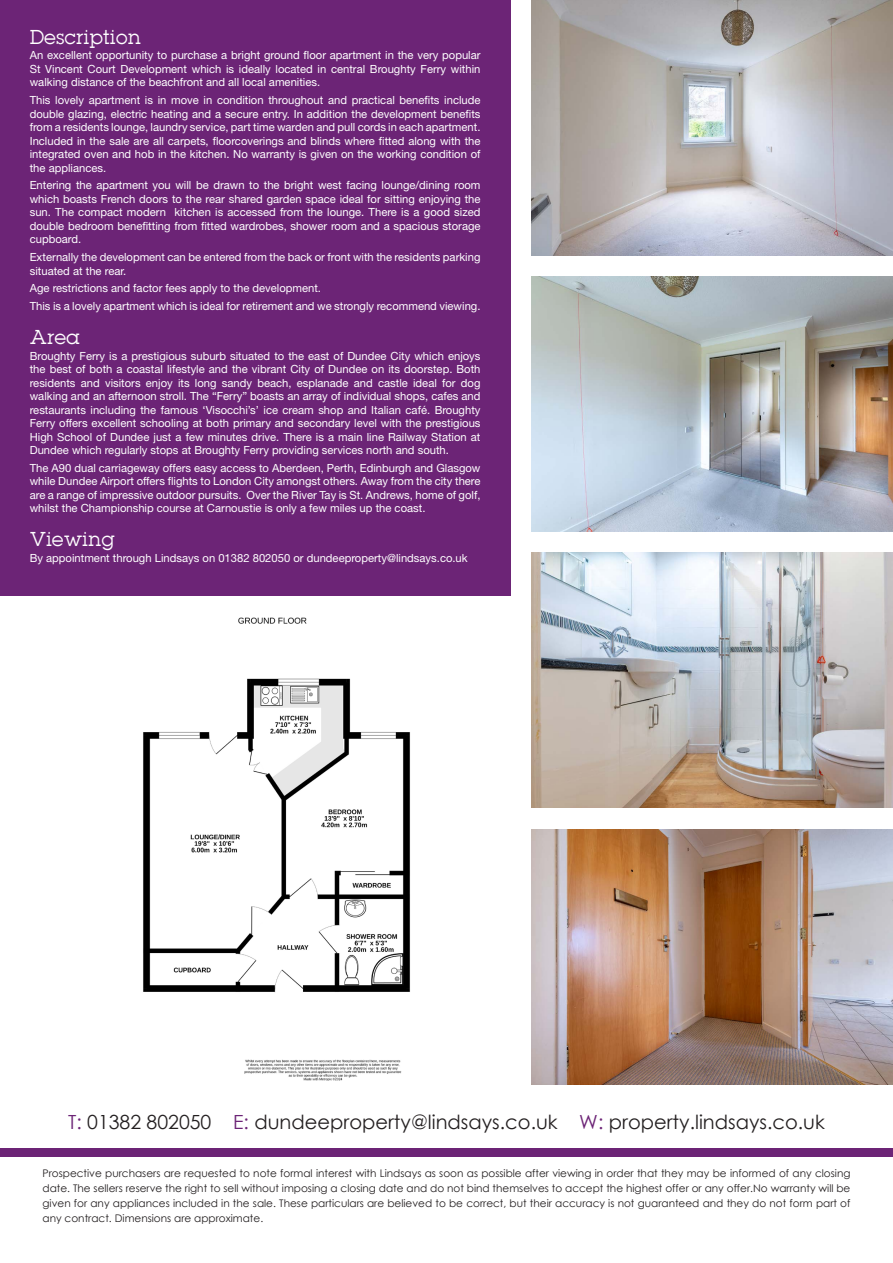
<style>
.page{position:relative;width:893px;height:1263px;background:#fff}
.page>*{position:absolute;margin:0;border:0;box-sizing:border-box;transform-origin:0 0}
.t1{font:19.5px "Century Gothic";color:#231f20}
.t2{font:18px "Lubalin";color:#fff}
.t3{font:11.25px/13.5px "Helvetica Neue LT Std";color:#fff;text-align:justify}
.t4{font:10.5px/15px "Century Gothic";color:#231f20;text-align:justify}
.s1{color:#6c2476}
</style>
<div class="page">
<div style="left:0;top:0;width:510px;height:595px;background:#6c2476"></div>
<div style="left:0;top:1148px;width:893px;height:9px;background:#6c2476"></div>
<img style="left:531px;top:0;width:362px;height:255px">
<img style="left:531px;top:276px;width:362px;height:255px">
<img style="left:531px;top:553px;width:362px;height:255px">
<img style="left:531px;top:829px;width:362px;height:255px">
<img style="left:143px;top:617px;width:267px;height:463px">
<h2 class="t2" style="left:30px;top:25px;width:113px">Description</h2>
<p class="t3" style="left:30px;top:49px;width:452px">An excellent opportunity to purchase a bright ground floor apartment in the very popular St Vincent Court Development which is ideally located in central Broughty Ferry within walking distance of the beachfront and all local amenities.</p>
<p class="t3" style="left:30px;top:93px;width:452px">This lovely apartment is in move in condition throughout and practical benefits include double glazing, electric heating and a secure entry. In addition the development benefits from a residents lounge, laundry service, part time warden and pull cords in each apartment.<br>Included in the sale are all carpets, floorcoverings and blinds where fitted along with the integrated oven and hob in the kitchen. No warranty is given on the working condition of the appliances.</p>
<p class="t3" style="left:30px;top:179px;width:452px">Entering the apartment you will be drawn to the bright west facing lounge/dining room which boasts French doors to the rear shared garden space ideal for sitting enjoying the sun. The compact modern kitchen is accessed from the lounge. There is a good sized double bedroom benefitting from fitted wardrobes, shower room and a spacious storage cupboard.</p>
<p class="t3" style="left:30px;top:250px;width:452px">Externally the development can be entered from the back or front with the residents parking situated at the rear.</p>
<p class="t3" style="left:30px;top:279px;width:452px;line-height:17.7px">Age restrictions and factor fees apply to the development.<br>This is a lovely apartment which is ideal for retirement and we strongly recommend viewing.</p>
<h2 class="t2" style="left:30px;top:325px;width:52px">Area</h2>
<p class="t3" style="left:30px;top:349px;width:452px">Broughty Ferry is a prestigious suburb situated to the east of Dundee City which enjoys the best of both a coastal lifestyle and the vibrant City of Dundee on its doorstep. Both residents and visitors enjoy its long sandy beach, esplanade and castle ideal for dog walking and an afternoon stroll. The “Ferry” boasts an array of individual shops, cafes and restaurants including the famous ‘Visocchi’s’ ice cream shop and Italian café. Broughty Ferry offers excellent schooling at both primary and secondary level with the prestigious High School of Dundee just a few minutes drive. There is a main line Railway Station at Dundee which regularly stops at Broughty Ferry providing services north and south.</p>
<p class="t3" style="left:30px;top:461px;width:452px">The A90 dual carriageway offers easy access to Aberdeen, Perth, Edinburgh and Glasgow while Dundee Airport offers flights to London City amongst others. Away from the city there are a range of impressive outdoor pursuits. Over the River Tay is St. Andrews, home of golf, whilst the Championship course at Carnoustie is only a few miles up the coast.</p>
<h2 class="t2" style="left:30px;top:527px;width:87px">Viewing</h2>
<p class="t3" style="left:30px;top:551px;width:439px">By appointment through Lindsays on 01382 802050 or dundeeproperty@lindsays.co.uk</p>
<h1 class="t1" style="left:68px;top:1108px;width:758px"><span class="s1">T:</span> 01382 802050 <span class="s1">E:</span> dundeeproperty@lindsays.co.uk <span class="s1">W:</span> property.lindsays.co.uk</h1>
<p class="t4" style="left:43px;top:1166px;width:809px">Prospective purchasers are requested to note formal interest with Lindsays as soon as possible after viewing in order that they may be informed of any closing date. The sellers reserve the right to sell without imposing a closing date and do not bind themselves to accept the highest offer or any offer.No warranty will be given for any appliances included in the sale. These particulars are believed to be correct, but their accuracy is not guaranteed and they do not form part of any contract. Dimensions are approximate.</p>
</div>
